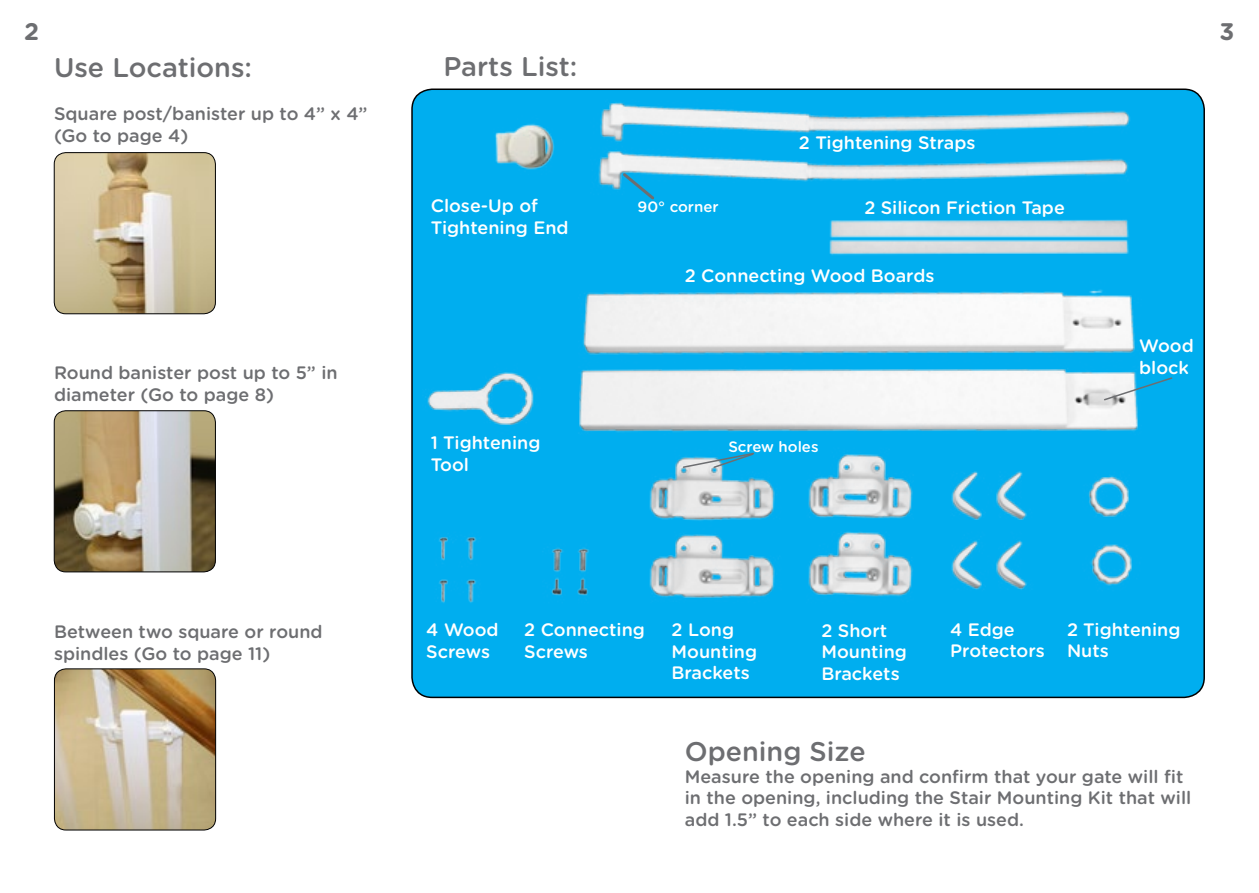
<style>
.page{position:relative;width:1259px;height:893px;background:#fff}
.page>*{position:absolute;margin:0;border:0;box-sizing:border-box;transform-origin:0 0}
.t1{font:500 27px "Gotham Rounded";color:#6d6e71}
.t2{font:700 24px "Gotham Rounded";color:#6d6e71}
.t3{font:500 18px/21.6px "Gotham Rounded";color:#6d6e71}
.t4{font:500 18px/21.6px "Gotham Rounded";color:#fff}
.t5{font:500 15px "Gotham Rounded";color:#fff}
</style>
<div class="page">
<div style="left:412px;top:89px;width:792px;height:608px;background:#00aeef;border-radius:20px"></div>
<img style="left:412px;top:89px;width:778px;height:514px">
<svg style="left:1102px;top:376px;width:71px;height:26px"></svg>
<img style="left:54px;top:153px;width:161px;height:161px">
<div style="left:54px;top:152px;width:162px;height:162px;border:1px solid #000;border-radius:12px"></div>
<img style="left:54px;top:411px;width:161px;height:161px">
<div style="left:54px;top:410px;width:162px;height:162px;border:1px solid #000;border-radius:12px"></div>
<img style="left:54px;top:669px;width:162px;height:161px">
<div style="left:54px;top:668px;width:162px;height:162px;border:1px solid #000;border-radius:12px"></div>
<img style="left:481px;top:103px;width:86px;height:86px">
<svg style="left:682px;top:452px;width:73px;height:17px"></svg>
<svg style="left:620px;top:170px;width:37px;height:32px"></svg>
<h2 class="t2" style="left:24px;top:14px;width:16px">2</h2>
<h2 class="t2" style="left:1219px;top:14px;width:16px">3</h2>
<h1 class="t1" style="left:443px;top:48px;width:135px">Parts List:</h1>
<h1 class="t1" style="left:54px;top:48px;width:200px">Use Locations:</h1>
<p class="t3" style="left:54px;top:102px;width:315px">Square post/banister up to 4” x 4” (Go to page 4)</p>
<p class="t4" style="left:799px;top:131px;width:178px">2 Tightening Straps</p>
<p class="t4" style="left:431px;top:194px;width:139px">Close-Up of<br>Tightening End</p>
<p class="t5" style="left:637px;top:196px;width:83px">90° corner</p>
<p class="t4" style="left:864px;top:196px;width:202px">2 Silicon Friction Tape</p>
<p class="t3" style="left:54px;top:361px;width:285px">Round banister post up to 5” in diameter (Go to page 8)</p>
<p class="t3" style="left:54px;top:620px;width:270px">Between two square or round spindles (Go to page 11)</p>
<p class="t4" style="left:685px;top:264px;width:251px">2 Connecting Wood Boards</p>
<p class="t4" style="left:431px;top:431px;width:111px">1 Tightening</p>
<p class="t5" style="left:728px;top:436px;width:92px">Screw holes</p>
<p class="t4" style="left:431px;top:453px;width:40px">Tool</p>
<p class="t4" style="left:1139px;top:334px;width:56px">Wood block</p>
<p class="t4" style="left:426px;top:618px;width:74px">4 Wood<br>Screws</p>
<p class="t4" style="left:524px;top:618px;width:122px">2 Connecting<br>Screws</p>
<p class="t4" style="left:821px;top:619px;width:87px">2 Short<br>Mounting<br>Brackets</p>
<p class="t4" style="left:950px;top:618px;width:96px">4 Edge<br>Protectors</p>
<p class="t4" style="left:1067px;top:618px;width:115px">2 Tightening<br>Nuts</p>
<p class="t4" style="left:671px;top:618px;width:87px">2 Long<br>Mounting<br>Brackets</p>
<h1 class="t1" style="left:685px;top:732px;width:182px">Opening Size</h1>
<p class="t3" style="left:685px;top:765px;width:508px">Measure the opening and confirm that your gate will fit in the opening, including the Stair Mounting Kit that will add 1.5” to each side where it is used.</p>
</div>
